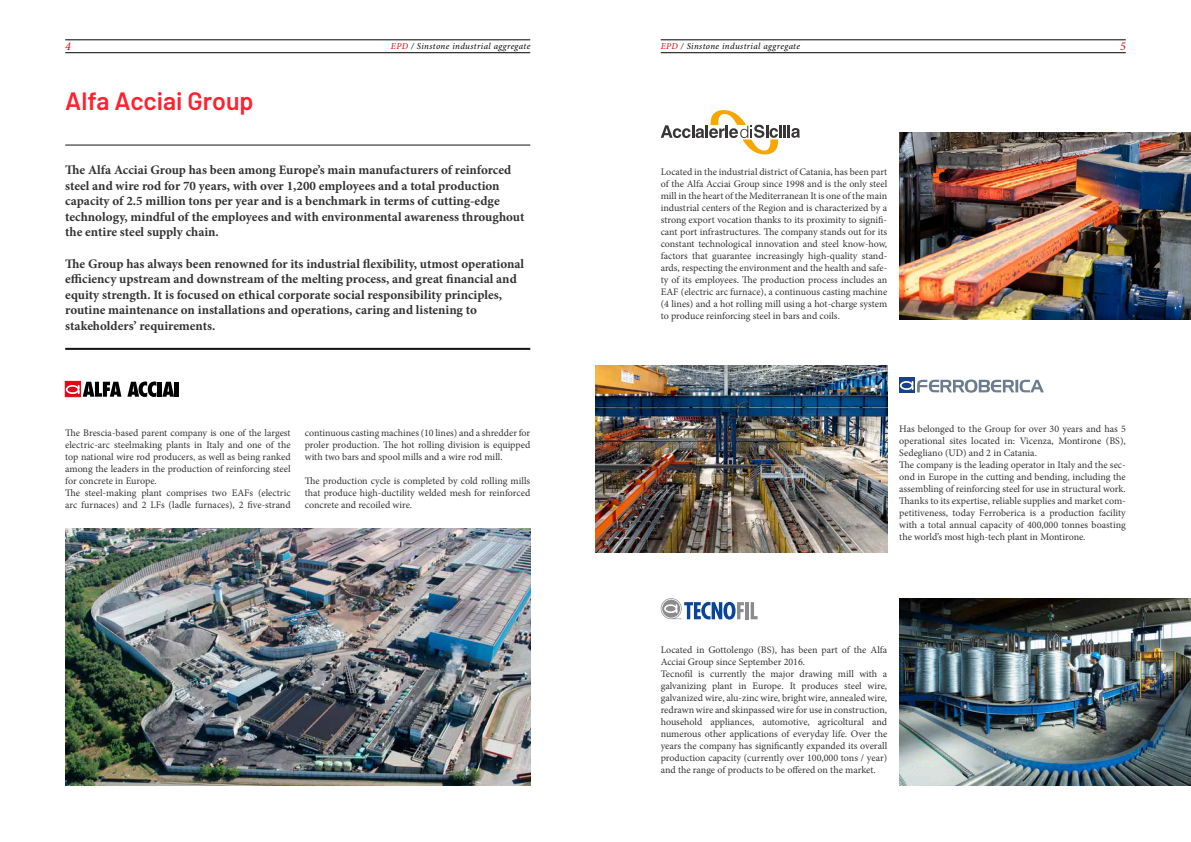
<style>
.page{position:relative;width:1191px;height:842px;background:#fff}
.page>*{position:absolute;margin:0;border:0;box-sizing:border-box;transform-origin:0 0}
.t1{font:600 25px "Barlow";color:#ff2030}
.t2{font:700 13px/15.6px "Minion Pro";color:#333}
.t3{font:italic 12px "Minion Pro";color:#e30512}
.t4{font:10px/12px "Minion Pro";color:#333}
.t5{font:italic 9px "Minion Pro";letter-spacing:.04em;color:#000}
.s1{color:#e30512}
</style>
<div class="page">
<hr style="left:65px;top:53px;width:465px;height:1px;background:#000">
<hr style="left:65px;top:40px;width:465px;height:1px;background:#000">
<hr style="left:660px;top:53px;width:465px;height:1px;background:#000">
<hr style="left:660px;top:40px;width:465px;height:1px;background:#000">
<svg style="left:660px;top:110px;width:140px;height:45px"></svg>
<div style="left:899px;top:378px;width:15px;height:15px;background:#17428c"></div>
<svg style="left:900px;top:379px;width:143px;height:14px"></svg>
<hr style="left:745px;top:602px;width:4px;height:17px;background:#8c8c8f">
<svg style="left:750px;top:602px;width:7px;height:17px"></svg>
<svg style="left:660px;top:598px;width:84px;height:22px"></svg>
<svg style="left:127px;top:381px;width:47px;height:16px"></svg>
<hr style="left:175px;top:382px;width:4px;height:15px;background:#000">
<div style="left:65px;top:381px;width:16px;height:16px;background:#e40f1c"></div>
<svg style="left:66px;top:382px;width:55px;height:15px"></svg>
<div style="left:68px;top:387px;width:10px;height:5px;background:#e30613;border-radius:50%"></div>
<img style="left:595px;top:365px;width:292px;height:187px">
<img style="left:899px;top:598px;width:292px;height:187px">
<img style="left:899px;top:132px;width:292px;height:187px">
<hr style="left:65px;top:145px;width:465px;height:1px;background:#121212">
<hr style="left:65px;top:348px;width:465px;height:2px;background:#121212">
<img style="left:65px;top:528px;width:465px;height:257px">
<p class="t3" style="left:65px;top:38px;width:7px">4</p>
<p class="t5" style="left:391px;top:40px;width:141px"><span class="s1">EPD</span> / Sinstone industrial aggregate</p>
<p class="t5" style="left:660px;top:40px;width:141px"><span class="s1">EPD</span> / Sinstone industrial aggregate</p>
<p class="t3" style="left:1120px;top:38px;width:7px">5</p>
<h1 class="t1" style="left:65px;top:83px;width:190px">Alfa Acciai Group</h1>
<p class="t2" style="left:65px;top:162px;width:461px">The Alfa Acciai Group has been among Europe’s main manufacturers of reinforced steel and wire rod for 70 years, with over 1,200 employees and a total production capacity of 2.5 million tons per year and is a benchmark in terms of cutting-edge technology, mindful of the employees and with environmental awareness throughout the entire steel supply chain.</p>
<p class="t2" style="left:65px;top:256px;width:460px">The Group has always been renowned for its industrial flexibility, utmost operational efficiency upstream and downstream of the melting process, and great financial and equity strength. It is focused on ethical corporate social responsibility principles, routine maintenance on installations and operations, caring and listening to stakeholders’ requirements.</p>
<p class="t4" style="left:65px;top:427px;width:227px">The Brescia-based parent company is one of the largest electric-arc steelmaking plants in Italy and one of the top national wire rod producers, as well as being ranked among the leaders in the production of reinforcing steel for concrete in Europe.<br>The steel-making plant comprises two EAFs (electric arc furnaces) and 2 LFs (ladle furnaces), 2 five-strand</p>
<p class="t4" style="left:305px;top:427px;width:227px;text-align:justify">continuous casting machines (10 lines) and a shredder for proler production. The hot rolling division is equipped with two bars and spool mills and a wire rod mill.</p>
<p class="t4" style="left:305px;top:475px;width:227px;text-align:justify">The production cycle is completed by cold rolling mills that produce high-ductility welded mesh for reinforced concrete and recoiled wire.</p>
<p class="t4" style="left:660px;top:166px;width:228px;text-align:justify">Located in the industrial district of Catania, has been part of the Alfa Acciai Group since 1998 and is the only steel mill in the heart of the Mediterranean It is one of the main industrial centers of the Region and is characterized by a strong export vocation thanks to its proximity to signifi&shy;cant port infrastructures. The company stands out for its constant technological innovation and steel know-how, factors that guarantee increasingly high-quality stand&shy;ards, respecting the environment and the health and safe&shy;ty of its employees. The production process includes an EAF (electric arc furnace), a continuous casting machine (4 lines) and a hot rolling mill using a hot-charge system to produce reinforcing steel in bars and coils.</p>
<p class="t4" style="left:899px;top:423px;width:228px">Has belonged to the Group for over 30 years and has 5 operational sites located in: Vicenza, Montirone (BS), Sedegliano (UD) and 2 in Catania.<br>The company is the leading operator in Italy and the sec&shy;ond in Europe in the cutting and bending, including the assembling of reinforcing steel for use in structural work.<br>Thanks to its expertise, reliable supplies and market com&shy;petitiveness, today Ferroberica is a production facility with a total annual capacity of 400,000 tonnes boasting the world’s most high-tech plant in Montirone.</p>
<p class="t4" style="left:660px;top:644px;width:228px">Located in Gottolengo (BS), has been part of the Alfa Acciai Group since September 2016.<br>Tecnofil is currently the major drawing mill with a galvanizing plant in Europe. It produces steel wire, galvanized wire, alu-zinc wire, bright wire, annealed wire, redrawn wire and skinpassed wire for use in construction, household appliances, automotive, agricoltural and numerous other applications of everyday life. Over the years the company has significantly expanded its overall production capacity (currently over 100,000 tons / year) and the range of products to be offered on the market.</p>
</div>
